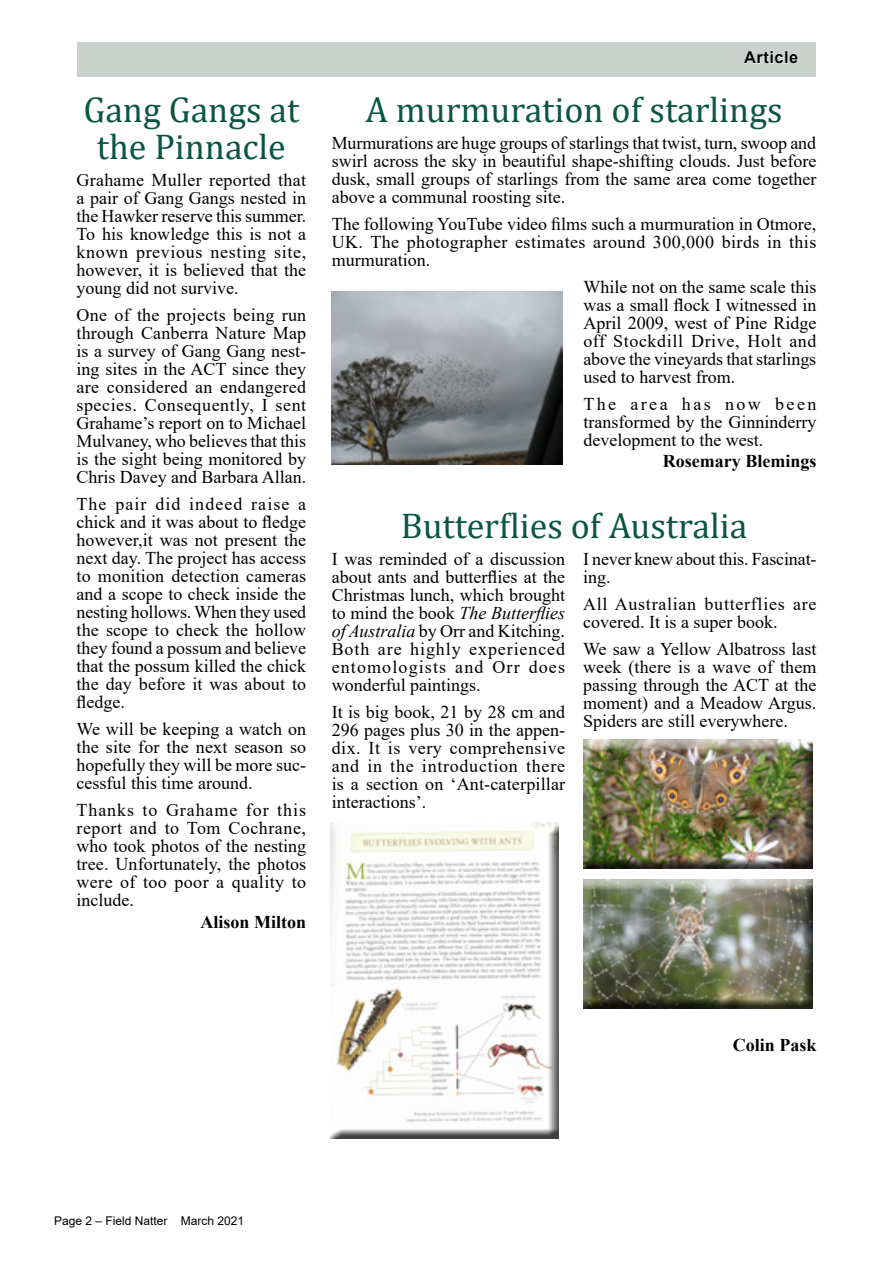
<style>
.page{position:relative;width:893px;height:1263px;background:#fff}
.page>*{position:absolute;margin:0;border:0;box-sizing:border-box;transform-origin:0 0}
.Story_heading{font:36px/37.5px "Cambria";color:#0a5543;text-align:center}
.Body_text{font:18px/18px "Times New Roman";color:#000;text-align:justify}
.Body_text-2{font:18px/18px "Times New Roman";letter-spacing:.04em;color:#000}
.author{font:700 18px "Times New Roman";color:#000}
.t1{font:700 16.5px "Arial";letter-spacing:.03em;color:#000}
.t2{font:12px "Arial";color:#000}
.s1{font-style:italic}
</style>
<div class="page">
<div style="left:77px;top:43px;width:739px;height:34px;background:#cbd2ce"></div>
<img style="left:332px;top:291px;width:230px;height:173px">
<div style="left:577px;top:732px;width:246px;height:138px;background:#000;opacity:.75"></div>
<div style="left:572px;top:868px;width:249px;height:142px;background:#fff"></div>
<div style="left:577px;top:872px;width:246px;height:138px;background:#000;opacity:.75"></div>
<div style="left:325px;top:815px;width:244px;height:325px;background:#000;opacity:.75"></div>
<svg style="left:743px;top:50px;width:56px;height:14px"></svg>
<p class="Story_heading" style="left:83px;top:90px;width:217px">Gang Gangs at the Pinnacle</p>
<p class="Body_text" style="left:77px;top:170px;width:231px">Grahame Muller reported that a pair of Gang Gangs nested in the Hawker reserve this summer.<br>To his knowledge this is not a known previous nesting site, however, it is believed that the young did not survive.</p>
<p class="Body_text" style="left:77px;top:305px;width:231px">One of the projects being run through Canberra Nature Map is a survey of Gang Gang nest&shy;ing sites in the ACT since they are considered an endangered species. Consequently, I sent Grahame’s report on to Michael Mulvaney, who believes that this is the sight being monitored by Chris Davey and Barbara Allan.</p>
<p class="Body_text" style="left:77px;top:494px;width:231px">The pair did indeed raise a chick and it was about to fledge however,it was not present the next day. The project has access to monition detection cameras and a scope to check inside the nesting hollows. When they used the scope to check the hollow they found a possum and believe that the possum killed the chick the day before it was about to fledge.</p>
<p class="Body_text" style="left:77px;top:719px;width:231px">We will be keeping a watch on the site for the next season so hopefully they will be more suc&shy;cessful this time around.</p>
<p class="Body_text" style="left:77px;top:800px;width:231px">Thanks to Grahame for this report and to Tom Cochrane, who took photos of the nesting tree. Unfortunately, the photos were of too poor a quality to include.</p>
<p class="author" style="left:201px;top:909px;width:107px">Alison Milton</p>
<p class="t1" style="left:744px;top:46px;width:56px">Article</p>
<p class="Story_heading" style="left:365px;top:90px;width:419px">A murmuration of starlings</p>
<p class="Body_text" style="left:332px;top:133px;width:486px">Murmurations are huge groups of starlings that twist, turn, swoop and swirl across the sky in beautiful shape-shifting clouds. Just before dusk, small groups of starlings from the same area come together above a communal roosting site.</p>
<p class="Body_text" style="left:332px;top:214px;width:486px">The following YouTube video films such a murmuration in Otmore, UK. The photographer estimates around 300,000 birds in this murmuration.</p>
<p class="Body_text" style="left:583px;top:277px;width:235px">While not on the same scale this was a small flock I witnessed in April 2009, west of Pine Ridge off Stockdill Drive, Holt and above the vineyards that starlings used to harvest from.</p>
<p class="Body_text" style="left:583px;top:394px;width:235px">The area has now been transformed by the Ginninderry development to the west.</p>
<p class="author" style="left:663px;top:448px;width:155px">Rosemary Blemings</p>
<p class="Story_heading" style="left:401px;top:507px;width:348px">Butterflies of Australia</p>
<p class="Body_text" style="left:332px;top:550px;width:235px">I was reminded of a discussion about ants and butterflies at the Christmas lunch, which brought to mind the book <span class="s1">The Butterflies of Australia</span> by Orr and Kitching.<br>Both are highly experienced entomologists and Orr does wonderful paintings.</p>
<p class="Body_text" style="left:332px;top:703px;width:235px">It is big book, 21 by 28 cm and 296 pages plus 30 in the appen&shy;dix. It is very comprehensive and in the introduction there is a section on ‘Ant-caterpillar interactions’.</p>
<p class="Body_text" style="left:583px;top:550px;width:235px">I never knew about this. Fascinat&shy;ing.</p>
<p class="Body_text-2" style="left:583px;top:595px;width:235px">All Australian butterflies are covered. It is a super book.</p>
<p class="Body_text" style="left:583px;top:640px;width:235px">We saw a Yellow Albatross last week (there is a wave of them passing through the ACT at the moment) and a Meadow Argus.<br>Spiders are still everywhere.</p>
<p class="author" style="left:733px;top:1032px;width:85px">Colin Pask</p>
<p class="t2" style="left:54px;top:1212px;width:192px">Page 2 – Field Natter March 2021</p>
</div>
